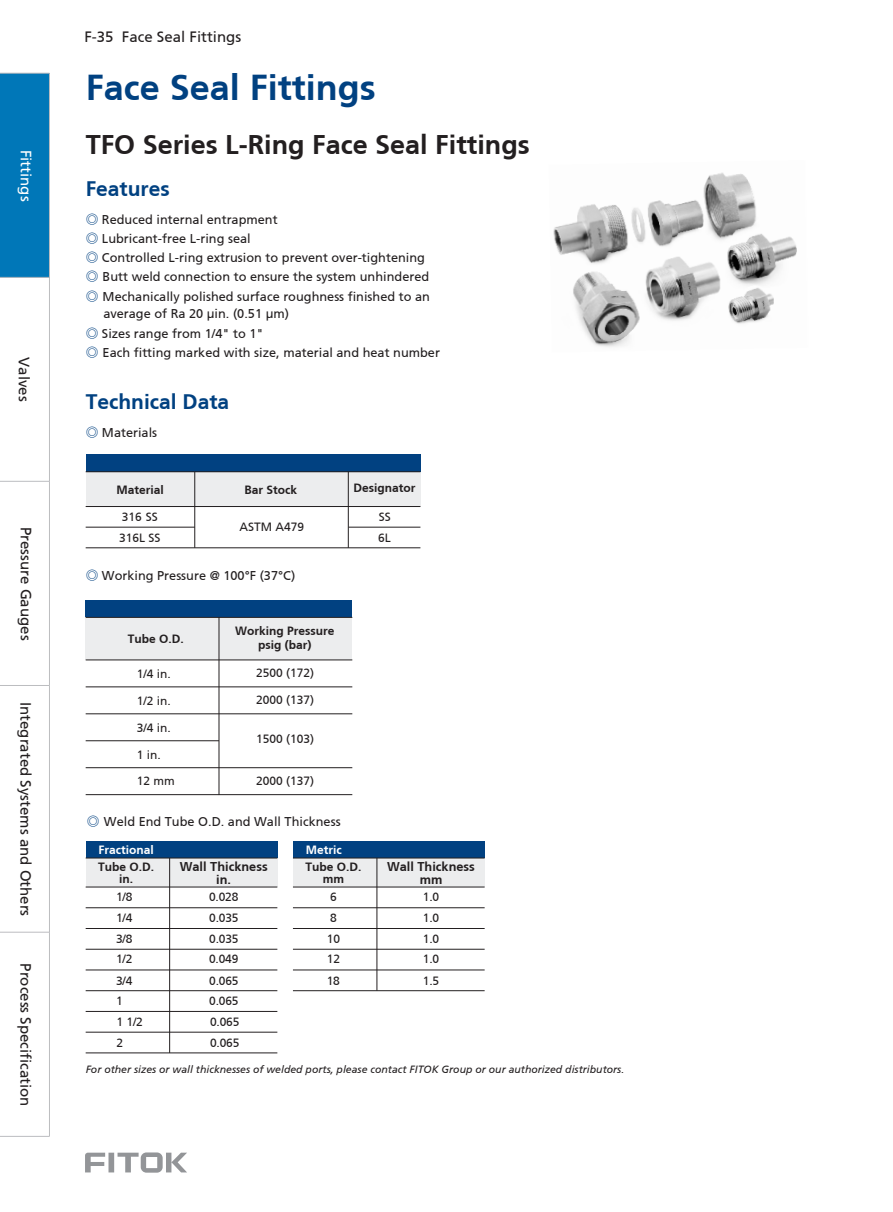
<style>
.page{position:relative;width:893px;height:1212px;background:#fff}
.page>*{position:absolute;margin:0;border:0;box-sizing:border-box;transform-origin:0 0}
.t1{font:300 36px "Frutiger CE";color:#014181}
.t2{font:300 27px "Frutiger CE";color:#231f20}
.t3{font:300 21px "Frutiger CE";color:#014181}
.t4{font:15px "Frutiger CE";color:#231f20}
.t5{font:15px "Frutiger CE";color:#fff}
.t6{font:12.75px/19.2px "Frutiger CE";color:#231f20}
.t7{font:300 12.75px/13.6px "Frutiger CE";color:#231f20;text-align:center}
.t8{font:12px/20.7px "Frutiger CE";color:#231f20}
.t9{font:300 12px/12.8px "Frutiger CE";color:#231f20;text-align:center}
.t10{font:300 12px "Frutiger CE";color:#fff}
.t11{font:italic 10.5px "Frutiger CE";color:#231f20}
.s1{font-family:"Hiragino Sans GB W6";color:#014181}
</style>
<div class="page">
<svg style="left:85px;top:1152px;width:102px;height:21px"></svg>
<div style="left:86px;top:617px;width:266px;height:43px;background:#ecedee"></div>
<hr style="left:86px;top:686px;width:266px;height:1px;background:#231f20">
<hr style="left:86px;top:713px;width:266px;height:1px;background:#231f20">
<hr style="left:86px;top:740px;width:133px;height:1px;background:#231f20">
<hr style="left:86px;top:767px;width:266px;height:1px;background:#231f20">
<hr style="left:86px;top:794px;width:266px;height:1px;background:#231f20">
<div style="left:86px;top:600px;width:266px;height:17px;background:#014181"></div>
<hr style="left:86px;top:660px;width:266px;height:1px;background:#231f20">
<hr style="left:86px;top:617px;width:266px;height:1px;background:#231f20">
<hr style="left:219px;top:617px;width:1px;height:178px;background:#231f20">
<div style="left:86px;top:455px;width:334px;height:17px;background:#014181"></div>
<div style="left:86px;top:472px;width:334px;height:34px;background:#ecedee"></div>
<hr style="left:86px;top:506px;width:334px;height:1px;background:#231f20">
<hr style="left:86px;top:547px;width:334px;height:1px;background:#231f20">
<hr style="left:194px;top:472px;width:1px;height:76px;background:#231f20">
<hr style="left:348px;top:472px;width:1px;height:76px;background:#231f20">
<hr style="left:86px;top:527px;width:109px;height:1px;background:#231f20">
<hr style="left:86px;top:471px;width:334px;height:1px;background:#231f20">
<hr style="left:349px;top:527px;width:71px;height:1px;background:#231f20">
<img style="left:553px;top:172px;width:244px;height:175px">
<div style="left:86px;top:841px;width:191px;height:17px;background:#014181"></div>
<div style="left:86px;top:858px;width:191px;height:29px;background:#ecedee"></div>
<hr style="left:86px;top:887px;width:191px;height:1px;background:#231f20">
<hr style="left:86px;top:907px;width:191px;height:1px;background:#231f20">
<hr style="left:169px;top:858px;width:1px;height:195px;background:#231f20">
<hr style="left:86px;top:928px;width:191px;height:1px;background:#231f20">
<hr style="left:86px;top:949px;width:191px;height:1px;background:#231f20">
<hr style="left:86px;top:970px;width:191px;height:1px;background:#231f20">
<hr style="left:86px;top:858px;width:191px;height:1px;background:#231f20">
<hr style="left:86px;top:990px;width:191px;height:1px;background:#231f20">
<hr style="left:86px;top:1011px;width:191px;height:1px;background:#231f20">
<hr style="left:86px;top:1032px;width:191px;height:1px;background:#231f20">
<hr style="left:86px;top:1052px;width:191px;height:1px;background:#231f20">
<div style="left:293px;top:841px;width:192px;height:17px;background:#014181"></div>
<div style="left:293px;top:858px;width:192px;height:29px;background:#ecedee"></div>
<hr style="left:293px;top:887px;width:192px;height:1px;background:#231f20">
<hr style="left:293px;top:907px;width:192px;height:1px;background:#231f20">
<hr style="left:377px;top:858px;width:1px;height:133px;background:#231f20">
<hr style="left:293px;top:928px;width:192px;height:1px;background:#231f20">
<hr style="left:293px;top:949px;width:192px;height:1px;background:#231f20">
<hr style="left:293px;top:970px;width:192px;height:1px;background:#231f20">
<hr style="left:293px;top:858px;width:192px;height:1px;background:#231f20">
<hr style="left:293px;top:990px;width:192px;height:1px;background:#231f20">
<div style="left:0;top:73px;width:49px;height:204px;background:#0077b8"></div>
<hr style="left:0;top:481px;width:49px;height:1px;background:#bcbdc0">
<hr style="left:0;top:685px;width:49px;height:1px;background:#bcbdc0">
<hr style="left:0;top:277px;width:49px;height:1px;background:#bcbdc0">
<hr style="left:0;top:73px;width:49px;height:1px;background:#bcbdc0">
<hr style="left:49px;top:73px;width:1px;height:204px;background:#bcbdc0">
<hr style="left:49px;top:481px;width:1px;height:204px;background:#bcbdc0">
<hr style="left:49px;top:277px;width:1px;height:204px;background:#bcbdc0">
<hr style="left:49px;top:685px;width:1px;height:247px;background:#bcbdc0">
<hr style="left:0;top:932px;width:49px;height:1px;background:#bcbdc0">
<hr style="left:0;top:1136px;width:49px;height:1px;background:#bcbdc0">
<hr style="left:49px;top:932px;width:1px;height:204px;background:#bcbdc0">
<p class="t5" style="left:32px;top:150px;width:53px;rotate:90deg">Fittings</p>
<p class="t4" style="left:30px;top:357px;width:46px;rotate:90deg">Valves</p>
<p class="t4" style="left:32px;top:527px;width:115px;rotate:90deg">Pressure Gauges</p>
<p class="t4" style="left:32px;top:702px;width:216px;rotate:90deg">Integrated Systems and Others</p>
<p class="t4" style="left:32px;top:963px;width:145px;rotate:90deg">Process Specification</p>
<p class="t4" style="left:84px;top:31px;width:158px">F-35 Face Seal Fittings</p>
<h1 class="t1" style="left:86px;top:73px;width:292px">Face Seal Fittings</h1>
<h2 class="t2" style="left:86px;top:134px;width:446px">TFO Series L-Ring Face Seal Fittings</h2>
<h3 class="t3" style="left:86px;top:180px;width:86px">Features</h3>
<p class="t6" style="left:86px;top:211px;width:346px"><span class="s1">◎</span> Reduced internal entrapment<br><span class="s1">◎</span> Lubricant-free L-ring seal<br><span class="s1">◎</span> Controlled L-ring extrusion to prevent over-tightening <span class="s1">◎</span> Butt weld connection to ensure the system unhindered <span class="s1">◎</span> Mechanically polished surface roughness finished to an</p>
<p class="t6" style="left:86px;top:324px;width:356px"><span class="s1">◎</span> Sizes range from 1/4" to 1"<br><span class="s1">◎</span> Each fitting marked with size, material and heat number</p>
<p class="t6" style="left:103px;top:305px;width:187px">average of Ra 20 μin. (0.51 μm)</p>
<h3 class="t3" style="left:86px;top:393px;width:145px">Technical Data</h3>
<p class="t6" style="left:86px;top:423px;width:73px"><span class="s1">◎</span> Materials</p>
<p class="t9" style="left:116px;top:485px;width:49px">Material</p>
<p class="t9" style="left:245px;top:484px;width:54px">Bar Stock</p>
<p class="t8" style="left:119px;top:508px;width:43px">316 SS<br>316L SS</p>
<p class="t8" style="left:239px;top:517px;width:66px">ASTM A479</p>
<p class="t6" style="left:86px;top:566px;width:211px"><span class="s1">◎</span> Working Pressure @ 100 F (37 C)</p>
<p class="t6" style="left:245px;top:566px;width:7px">°</p>
<p class="t6" style="left:278px;top:566px;width:7px">°</p>
<p class="t9" style="left:128px;top:633px;width:58px">Tube O.D.</p>
<p class="t9" style="left:235px;top:624px;width:101px;line-height:14.2px">Working Pressure psig (bar)</p>
<p class="t8" style="left:137px;top:664px;width:36px">1/4 in.</p>
<p class="t8" style="left:137px;top:691px;width:36px">1/2 in.</p>
<p class="t8" style="left:137px;top:718px;width:36px">3/4 in.</p>
<p class="t8" style="left:137px;top:745px;width:26px">1 in.</p>
<p class="t8" style="left:137px;top:772px;width:40px">12 mm</p>
<p class="t8" style="left:256px;top:663px;width:60px">2500 (172)</p>
<p class="t8" style="left:256px;top:690px;width:60px">2000 (137)</p>
<p class="t8" style="left:256px;top:729px;width:60px">1500 (103)</p>
<p class="t8" style="left:256px;top:771px;width:60px">2000 (137)</p>
<p class="t9" style="left:354px;top:483px;width:64px">Designator</p>
<p class="t8" style="left:378px;top:507px;width:14px">SS<br>6L</p>
<p class="t6" style="left:87px;top:813px;width:255px"><span class="s1">◎</span> Weld End Tube O.D. and Wall Thickness</p>
<p class="t9" style="left:98px;top:861px;width:58px">Tube O.D. in.</p>
<p class="t7" style="left:180px;top:860px;width:89px">Wall Thickness in.</p>
<p class="t8" style="left:116px;top:888px;width:18px;text-align:justify">1/8<br>1/4<br>3/8<br>1/2</p>
<p class="t10" style="left:98px;top:845px;width:57px">Fractional</p>
<p class="t10" style="left:306px;top:845px;width:37px">Metric</p>
<p class="t9" style="left:306px;top:861px;width:58px">Tube O.D. mm</p>
<p class="t7" style="left:387px;top:860px;width:89px">Wall Thickness mm</p>
<p class="t8" style="left:330px;top:888px;width:8px">6</p>
<p class="t8" style="left:423px;top:888px;width:18px">1.0</p>
<p class="t8" style="left:330px;top:908px;width:8px">8</p>
<p class="t8" style="left:423px;top:908px;width:18px">1.0</p>
<p class="t8" style="left:327px;top:929px;width:15px">10</p>
<p class="t8" style="left:423px;top:929px;width:18px">1.0</p>
<p class="t8" style="left:327px;top:949px;width:15px">12</p>
<p class="t8" style="left:423px;top:949px;width:18px">1.0</p>
<p class="t8" style="left:209px;top:888px;width:32px;text-align:justify">0.028<br>0.035<br>0.035<br>0.049<br>0.065<br>0.065<br>0.065<br>0.065</p>
<p class="t8" style="left:116px;top:971px;width:28px">3/4<br>1<br>1 1/2<br>2</p>
<p class="t8" style="left:327px;top:971px;width:15px">18</p>
<p class="t8" style="left:423px;top:971px;width:18px">1.5</p>
<p class="t11" style="left:86px;top:1065px;width:540px">For other sizes or wall thicknesses of welded ports, please contact FITOK Group or our authorized distributors.</p>
</div>
